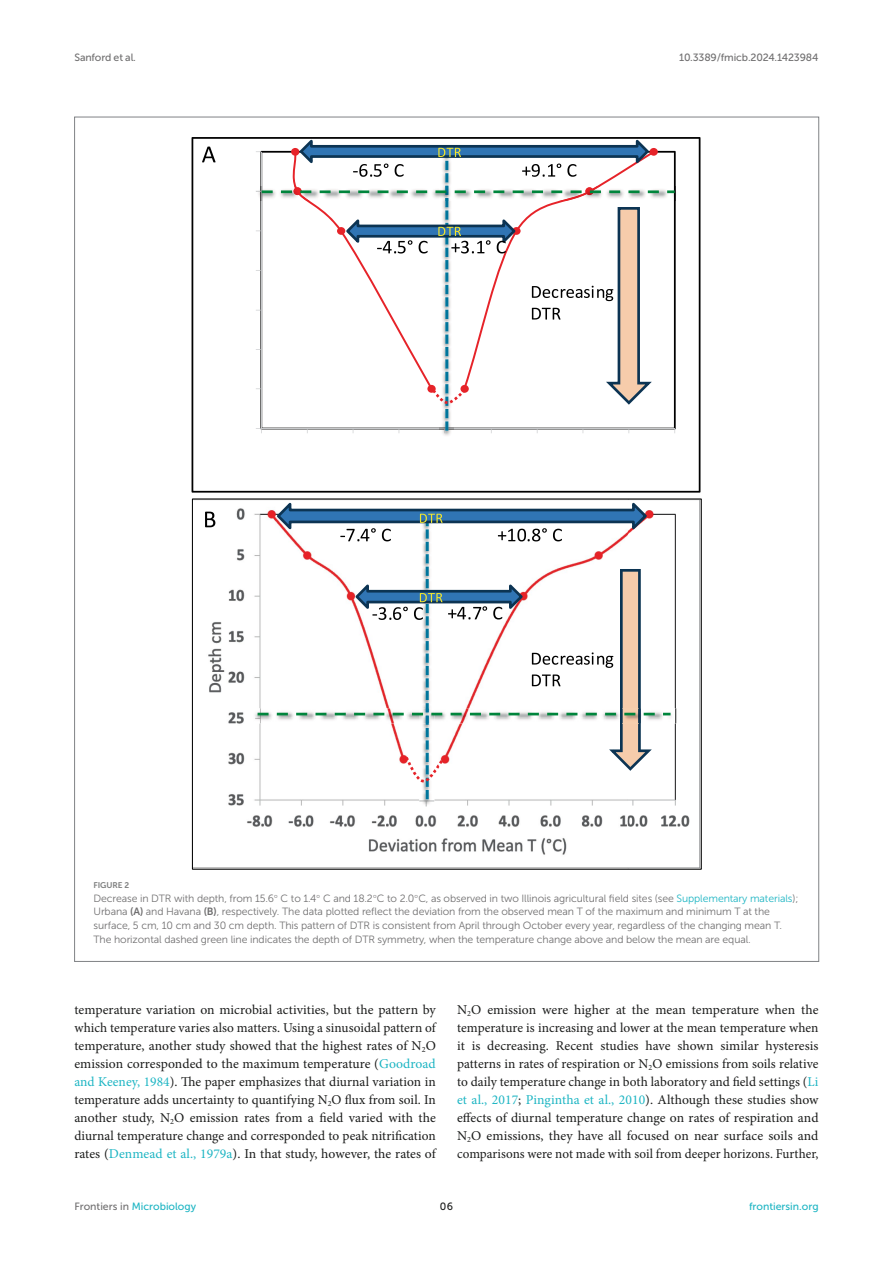
<style>
.page{position:relative;width:893px;height:1263px;background:#fff}
.page>*{position:absolute;margin:0;border:0;box-sizing:border-box;transform-origin:0 0}
.TEXT{font:13.5px/18px "Minion Pro";letter-spacing:.005em;color:#1b1c1b;text-align:justify}
.FIG_LEG{font:10.5px/13.5px "Museo Sans 300";letter-spacing:-.01em;color:#706f70}
.t1{font:10.5px "Museo Sans 500";letter-spacing:-.015em;color:#706f70}
.t2{font:10.5px "Museo Sans 500";color:#1db5c3}
.t3{font:10.5px "Museo Sans 500";color:#1b1c1b}
.FIG_HD{font:8.25px "Museo Sans 700";letter-spacing:-.01em;color:#7e7f7f}
.s1{font-family:"STIX"}
.s2{color:#1db5c3}
.s3{font-family:"Museo Sans 700"}
.s4{color:#706f70}
</style>
<div class="page">
<svg style="left:192px;top:137px;width:508px;height:356px"></svg>
<img style="left:439px;top:433px;width:15px;height:6px">
<svg style="left:192px;top:498px;width:510px;height:372px"></svg>
<img style="left:419px;top:799px;width:15px;height:8px">
<svg style="left:202px;top:147px;width:14px;height:15px"></svg>
<svg style="left:205px;top:512px;width:10px;height:15px"></svg>
<img style="left:273px;top:186px;width:403px;height:15px">
<svg style="left:256px;top:151px;width:17px;height:282px"></svg>
<svg style="left:281px;top:137px;width:378px;height:296px"></svg>
<svg style="left:667px;top:190px;width:8px;height:3px"></svg>
<img style="left:252px;top:708px;width:425px;height:15px">
<svg style="left:258px;top:498px;width:397px;height:301px"></svg>
<svg style="left:663px;top:713px;width:8px;height:2px"></svg>
<p class="t1" style="left:74px;top:51px;width:63px">Sanford et al.</p>
<p class="t1" style="left:679px;top:51px;width:141px">10.3389/fmicb.2024.1423984</p>
<p class="FIG_HD" style="left:94px;top:881px;width:37px">FIGURE 2</p>
<p class="FIG_LEG" style="left:94px;top:892px;width:706px">Decrease in DTR with depth, from 15.6<span class="s1">°</span> C to 1.4<span class="s1">°</span> C and 18.2<span class="s1">°</span>C to 2.0<span class="s1">°</span>C, as observed in two Illinois agricultural field sites (see <span class="s2">Supplementary materials</span>); Urbana <span class="s3">(A)</span> and Havana <span class="s3">(B)</span>, respectively. The data plotted reflect the deviation from the observed mean T of the maximum and minimum T at the surface, 5 cm, 10 cm and 30 cm depth. This pattern of DTR is consistent from April through October every year, regardless of the changing mean T.<br>The horizontal dashed green line indicates the depth of DTR symmetry, when the temperature change above and below the mean are equal.</p>
<p class="TEXT" style="left:74px;top:1001px;width:363px">temperature variation on microbial activities, but the pattern by which temperature varies also matters. Using a sinusoidal pattern of temperature, another study showed that the highest rates of N<sub>2</sub>O emission corresponded to the maximum temperature (<span class="s2">Goodroad and Keeney, 1984</span>). The paper emphasizes that diurnal variation in temperature adds uncertainty to quantifying N<sub>2</sub>O flux from soil. In another study, N<sub>2</sub>O emission rates from a field varied with the diurnal temperature change and corresponded to peak nitrification rates (<span class="s2">Denmead et al., 1979a</span>). In that study, however, the rates of</p>
<p class="TEXT" style="left:457px;top:1001px;width:363px">N<sub>2</sub>O emission were higher at the mean temperature when the temperature is increasing and lower at the mean temperature when it is decreasing. Recent studies have shown similar hysteresis patterns in rates of respiration or N<sub>2</sub>O emissions from soils relative to daily temperature change in both laboratory and field settings (<span class="s2">Li et al., 2017</span>; <span class="s2">Pingintha et al., 2010</span>). Although these studies show effects of diurnal temperature change on rates of respiration and N<sub>2</sub>O emissions, they have all focused on near surface soils and comparisons were not made with soil from deeper horizons. Further,</p>
<p class="t2" style="left:74px;top:1200px;width:123px"><span class="s4">Frontiers in</span> Microbiology</p>
<p class="t3" style="left:440px;top:1200px;width:15px">06</p>
<p class="t2" style="left:749px;top:1200px;width:71px">frontiersin.org</p>
</div>
